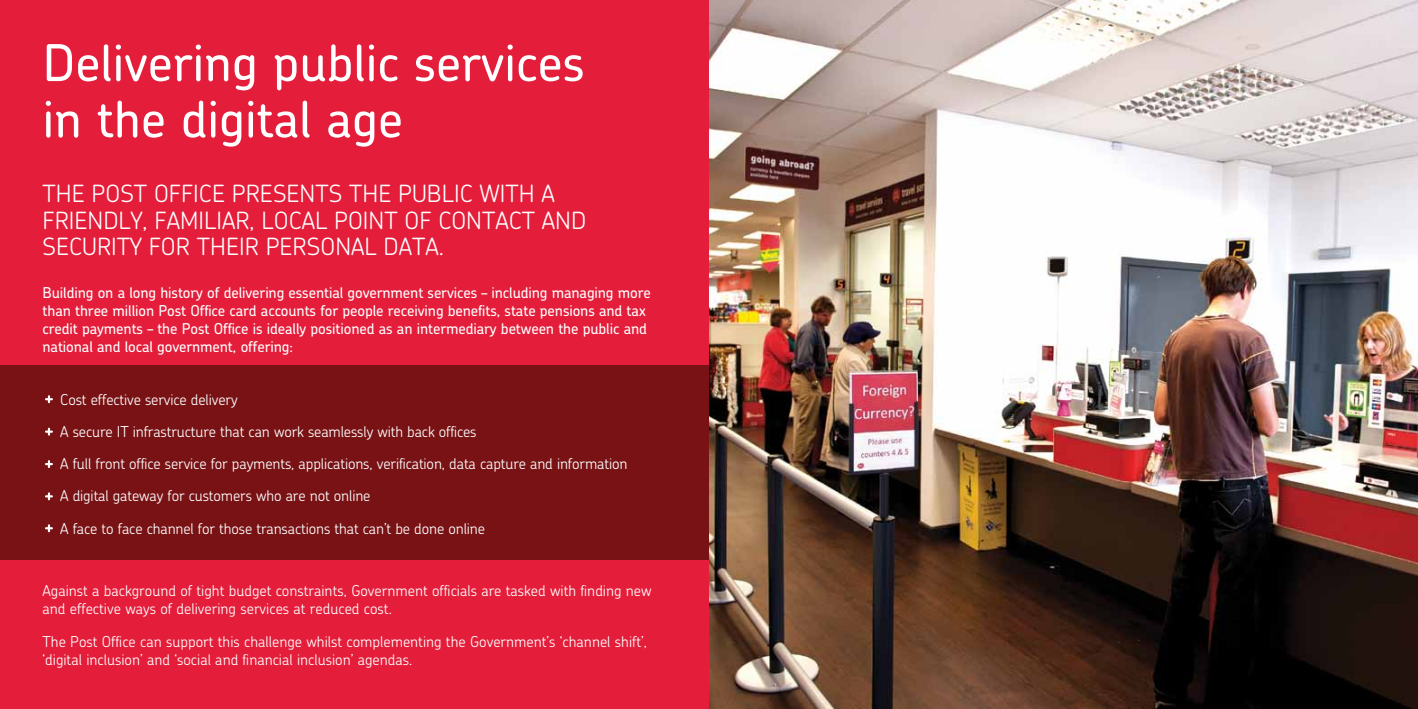
<style>
.page{position:relative;width:1418px;height:709px;background:#fff}
.page>*{position:absolute;margin:0;border:0;box-sizing:border-box;transform-origin:0 0}
.t1{font:500 50.75px/56.2px "Chevin";color:#fff}
.t2{font:300 23.75px/26.2px "Chevin";color:#fff}
.t3{font:300 15px/32.1px "Chevin";letter-spacing:-.005em;color:#fff}
.t4{font:500 15px/18px "Chevin";letter-spacing:-.01em;color:#fff}
</style>
<div class="page">
<img style="left:709px;top:0;width:708px;height:709px">
<div style="left:0;top:0;width:709px;height:709px;background:#e41d3a"></div>
<div style="left:0;top:365px;width:709px;height:195px;background:#781214"></div>
<svg style="left:45px;top:395px;width:8px;height:8px"></svg>
<svg style="left:45px;top:428px;width:8px;height:7px"></svg>
<svg style="left:45px;top:492px;width:8px;height:8px"></svg>
<svg style="left:45px;top:524px;width:8px;height:8px"></svg>
<svg style="left:45px;top:460px;width:8px;height:8px"></svg>
<h1 class="t1" style="left:43px;top:34px;width:543px">Delivering public services in the digital age</h1>
<h2 class="t2" style="left:43px;top:180px;width:541px">The Post Office presents the public with a friendly, familiar, local point of contact and security for their personal data.</h2>
<p class="t4" style="left:43px;top:283px;width:610px">Building on a long history of delivering essential government services – including managing more than three million Post Office card accounts for people receiving benefits, state pensions and tax credit payments – the Post Office is ideally positioned as an intermediary between the public and national and local government, offering:</p>
<p class="t3" style="left:60px;top:383px;width:568px">Cost effective service delivery<br>A secure IT infrastructure that can work seamlessly with back offices<br>A full front office service for payments, applications, verification, data capture and information A digital gateway for customers who are not online<br>A face to face channel for those transactions that can’t be done online</p>
<p class="t3" style="left:43px;top:581px;width:610px;line-height:18px">Against a background of tight budget constraints, Government officials are tasked with finding new and effective ways of delivering services at reduced cost.</p>
<p class="t3" style="left:43px;top:632px;width:606px;line-height:18px">The Post Office can support this challenge whilst complementing the Government’s ‘channel shift’, ‘digital inclusion’ and ‘social and financial inclusion’ agendas.</p>
</div>
